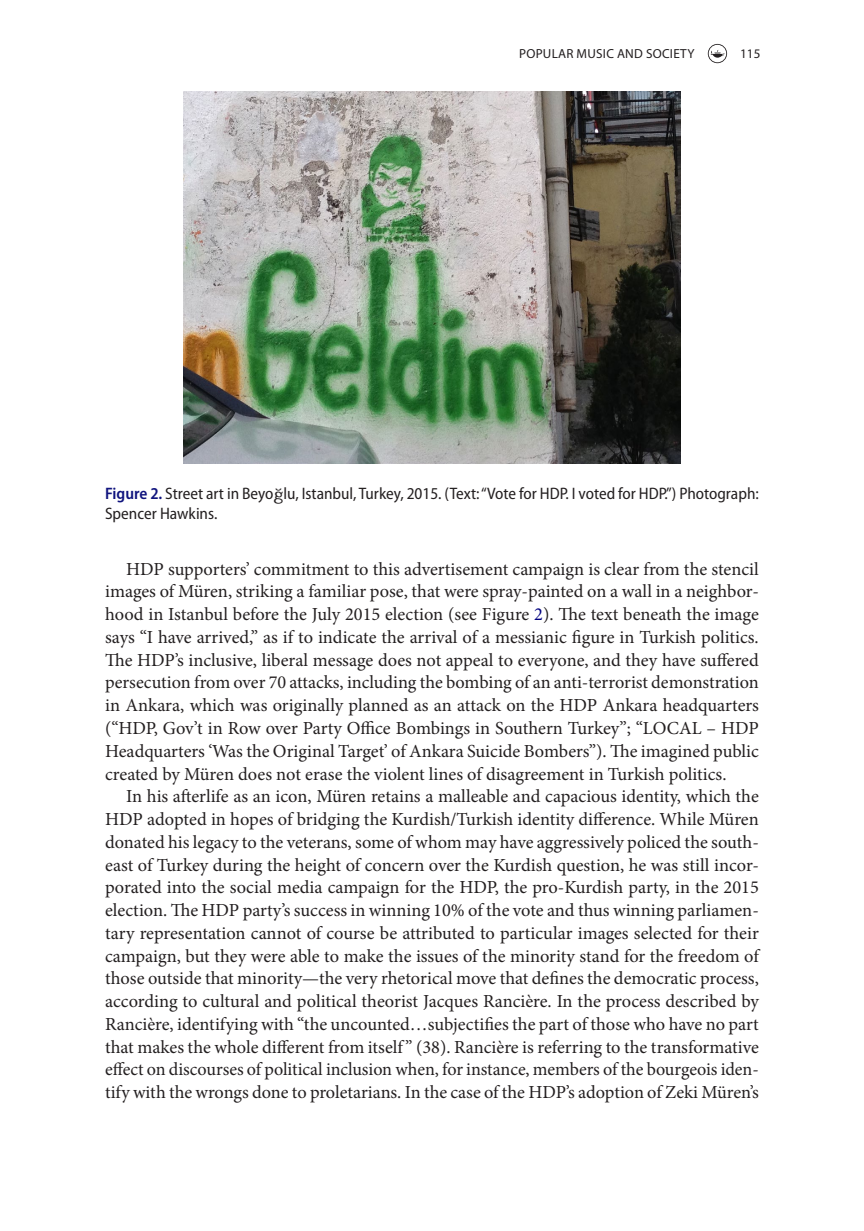
<style>
.page{position:relative;width:864px;height:1231px;background:#fff}
.page>*{position:absolute;margin:0;border:0;box-sizing:border-box;transform-origin:0 0}
.t1{font:18.38px/22.8px "Minion Pro";color:#231f20;text-align:justify}
.t2{font:semi-condensed 16.62px/19.2px "Myriad Pro";color:#231f20}
.t3{font:13.12px "Myriad Pro";letter-spacing:.02em;color:#231f20}
.s1{font-weight:600;color:#10147e}
.s2{font-family:"Code 2000";font-stretch:normal}
.s3{color:#000080}
</style>
<div class="page">
<img style="left:183px;top:92px;width:497px;height:372px">
<svg style="left:707px;top:44px;width:19px;height:19px"></svg>
<p class="t3" style="left:519px;top:45px;width:177px">POPULAR MUSIC AND SOCIETY</p>
<p class="t3" style="left:740px;top:45px;width:22px">115</p>
<p class="t2" style="left:105px;top:484px;width:655px"><span class="s1">Figure 2.</span> Street art in Beyo<span class="s2">ğ</span>lu, Istanbul, Turkey, 2015. (Text: “Vote for HDP. I voted for HDP.”) Photograph:<br>Spencer Hawkins.</p>
<p class="t1" style="left:105px;top:557px;width:655px;text-indent:21px">HDP supporters’ commitment to this advertisement campaign is clear from the stencil images of Müren, striking a familiar pose, that were spray-painted on a wall in a neighbor&shy;hood in Istanbul before the July 2015 election (see Figure <span class="s3">2</span>). The text beneath the image says “I have arrived,” as if to indicate the arrival of a messianic figure in Turkish politics.<br>The HDP’s inclusive, liberal message does not appeal to everyone, and they have suffered persecution from over 70 attacks, including the bombing of an anti-terrorist demonstration in Ankara, which was originally planned as an attack on the HDP Ankara headquarters (“HDP, Gov’t in Row over Party Office Bombings in Southern Turkey”; “LOCAL – HDP Headquarters ‘Was the Original Target’ of Ankara Suicide Bombers”). The imagined public created by Müren does not erase the violent lines of disagreement in Turkish politics.</p>
<p class="t1" style="left:105px;top:785px;width:655px;text-indent:21px">In his afterlife as an icon, Müren retains a malleable and capacious identity, which the HDP adopted in hopes of bridging the Kurdish/Turkish identity difference. While Müren donated his legacy to the veterans, some of whom may have aggressively policed the south&shy;east of Turkey during the height of concern over the Kurdish question, he was still incor&shy;porated into the social media campaign for the HDP, the pro-Kurdish party, in the 2015 election. The HDP party’s success in winning 10% of the vote and thus winning parliamen&shy;tary representation cannot of course be attributed to particular images selected for their campaign, but they were able to make the issues of the minority stand for the freedom of those outside that minority—the very rhetorical move that defines the democratic process, according to cultural and political theorist Jacques Rancière. In the process described by Rancière, identifying with “the uncounted…subjectifies the part of those who have no part that makes the whole different from itself ” (38). Rancière is referring to the transformative effect on discourses of political inclusion when, for instance, members of the bourgeois iden&shy;tify with the wrongs done to proletarians. In the case of the HDP’s adoption of Zeki Müren’s</p>
</div>
